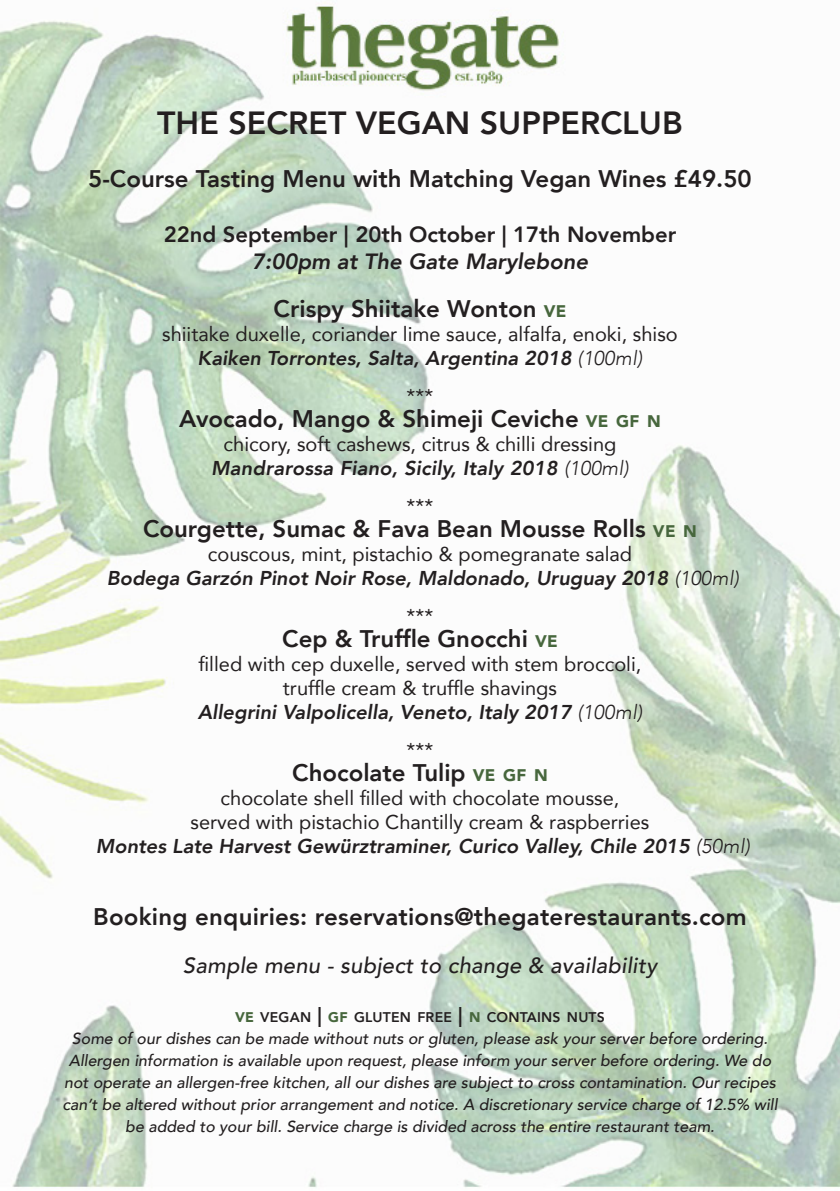
<style>
.page{position:relative;width:840px;height:1191px;background:#fff}
.page>*{position:absolute;margin:0;border:0;box-sizing:border-box;transform-origin:0 0}
.t1{font:800 32px "Avenir";color:#231f20}
.t2{font:800 24px "Avenir";color:#231f20}
.t3{font:italic 500 22px "Avenir";letter-spacing:.01em;color:#231f20}
.t4{font:800 22px "Avenir";color:#231f20}
.t5{font:italic 800 22px "Avenir";color:#231f20}
.t6{font:20px "Avenir";color:#231f20}
.drinks_name{font:italic 800 20px "Avenir";color:#231f20}
.t7{font:20px "Avenir";color:#231f20}
.dish_descp{font:italic 500 16px/22px "Avenir";color:#231f20;text-align:center}
.dish_descp-2{font:800 14px "Avenir";letter-spacing:.015em;color:#231f20}
.s1{font-weight:900;font-size:16.8px;color:#47673d}
.s2{font-weight:300}
.s3{font-weight:900;color:#47673d}
.s4{font-size:20px}
</style>
<div class="page">
<img style="left:0;top:2px;width:839px;height:1186px">
<p class="t1" style="left:157px;top:98px;width:526px">THE SECRET VEGAN SUPPERCLUB</p>
<p class="t2" style="left:88px;top:160px;width:664px">5-Course Tasting Menu with Matching Vegan Wines £49.50</p>
<p class="t4" style="left:164px;top:217px;width:513px">22nd September | 20th October | 17th November</p>
<p class="t5" style="left:252px;top:248px;width:338px">7:00pm at The Gate Marylebone</p>
<p class="t2" style="left:273px;top:289px;width:294px">Crispy Shiitake Wonton <span class="s1">VE</span></p>
<p class="t6" style="left:162px;top:317px;width:517px">shiitake duxelle, coriander lime sauce, alfalfa, enoki, shiso</p>
<p class="drinks_name" style="left:197px;top:346px;width:446px">Kaiken Torrontes, Salta, Argentina 2018 <span class="s2">(100ml)</span></p>
<p class="t7" style="left:406px;top:384px;width:28px">***</p>
<p class="t2" style="left:179px;top:399px;width:482px">Avocado, Mango &amp; Shimeji Ceviche <span class="s1">VE GF N</span></p>
<p class="t6" style="left:223px;top:427px;width:394px">chicory, soft cashews, citrus &amp; chilli dressing</p>
<p class="drinks_name" style="left:211px;top:456px;width:419px">Mandrarossa Fiano, Sicily, Italy 2018 <span class="s2">(100ml)</span></p>
<p class="t7" style="left:406px;top:494px;width:28px">***</p>
<p class="t2" style="left:143px;top:509px;width:555px">Courgette, Sumac &amp; Fava Bean Mousse Rolls <span class="s1">VE N</span></p>
<p class="t6" style="left:208px;top:537px;width:425px">couscous, mint, pistachio &amp; pomegranate salad</p>
<p class="drinks_name" style="left:107px;top:566px;width:633px">Bodega Garzón Pinot Noir Rose, Maldonado, Uruguay 2018 <span class="s2">(100ml)</span></p>
<p class="t7" style="left:406px;top:604px;width:28px">***</p>
<p class="t2" style="left:282px;top:619px;width:277px">Cep &amp; Truffle Gnocchi <span class="s1">VE</span></p>
<p class="t6" style="left:198px;top:647px;width:444px">filled with cep duxelle, served with stem broccoli,</p>
<p class="t6" style="left:283px;top:671px;width:275px">truffle cream &amp; truffle shavings</p>
<p class="drinks_name" style="left:198px;top:700px;width:446px">Allegrini Valpolicella, Veneto, Italy 2017 <span class="s2">(100ml)</span></p>
<p class="t7" style="left:406px;top:738px;width:28px">***</p>
<p class="t2" style="left:292px;top:753px;width:257px">Chocolate Tulip <span class="s1">VE GF N</span></p>
<p class="t6" style="left:220px;top:781px;width:400px">chocolate shell filled with chocolate mousse,</p>
<p class="t6" style="left:190px;top:805px;width:460px">served with pistachio Chantilly cream &amp; raspberries</p>
<p class="drinks_name" style="left:96px;top:834px;width:655px">Montes Late Harvest Gewürztraminer, Curico Valley, Chile 2015 <span class="s2">(50ml)</span></p>
<p class="t2" style="left:93px;top:897px;width:654px">Booking enquiries: reservations@thegaterestaurants.com</p>
<p class="t3" style="left:183px;top:952px;width:475px">Sample menu - subject to change &amp; availability</p>
<p class="dish_descp-2" style="left:235px;top:1006px;width:371px"><span class="s3">VE</span> VEGAN <span class="s4">|</span> <span class="s3">GF</span> GLUTEN FREE <span class="s4">|</span> <span class="s3">N</span> CONTAINS NUTS</p>
<p class="dish_descp" style="left:62px;top:1027px;width:716px">Some of our dishes can be made without nuts or gluten, please ask your server before ordering.<br>Allergen information is available upon request, please inform your server before ordering. We do not operate an allergen-free kitchen, all our dishes are subject to cross contamination. Our recipes can’t be altered without prior arrangement and notice. A discretionary service charge of 12.5% will be added to your bill. Service charge is divided across the entire restaurant team.</p>
</div>
